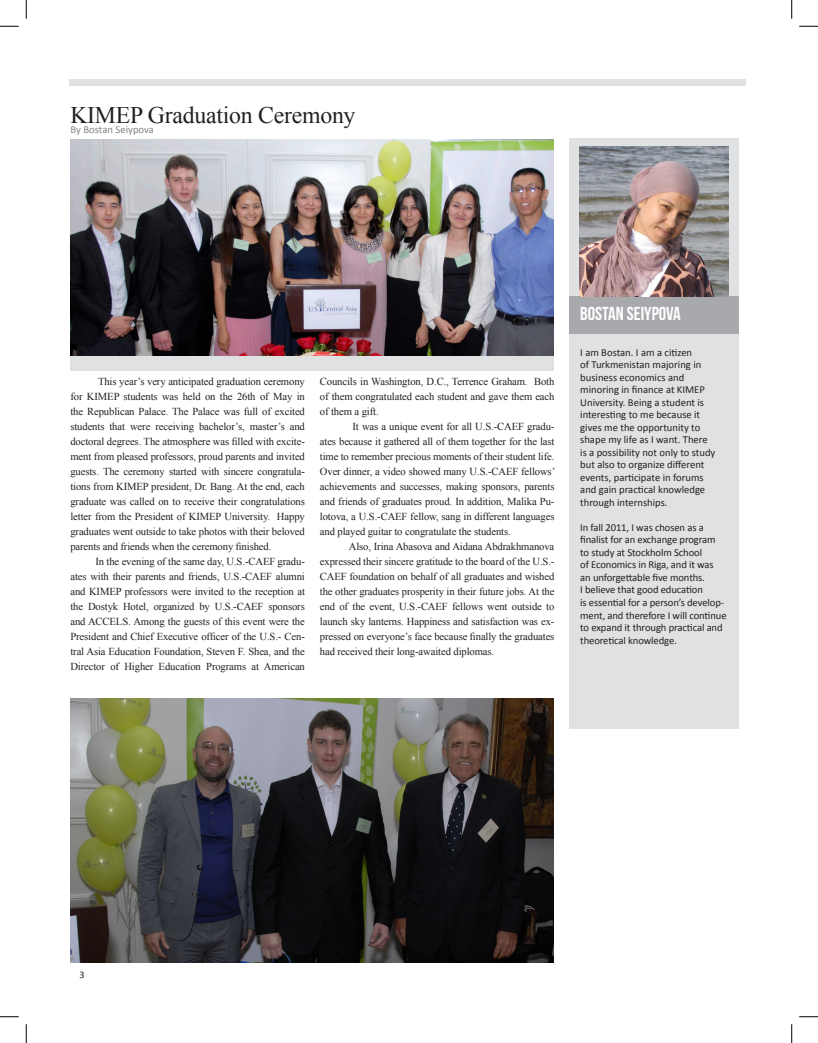
<style>
.page{position:relative;width:818px;height:1043px;background:#fff}
.page>*{position:absolute;margin:0;border:0;box-sizing:border-box;transform-origin:0 0}
.t1{font:23.75px "Times New Roman";letter-spacing:-.01em;color:#231f20}
.by_name{font:18.75px "Bebas Neue";color:#fff}
.TEXTMAIN{font:10.62px/15px "Times New Roman";letter-spacing:-.01em;color:#231f20;text-align:justify}
.TEXT{font:10.62px/12.5px "Calibri";letter-spacing:-.01em;color:#231f20}
.TEXT-2{font:10.62px "Calibri";color:#808285}
.t2{font:10px "Calibri";color:#231f20}
</style>
<div class="page">
<div style="left:569px;top:138px;width:169px;height:590px;background:#e0e1e3"></div>
<div style="left:569px;top:296px;width:169px;height:38px;background:#a8a9ad"></div>
<img style="left:579px;top:147px;width:149px;height:149px">
<img style="left:70px;top:139px;width:483px;height:218px">
<div style="left:70px;top:357px;width:484px;height:14px;background:#e0e1e3"></div>
<img style="left:70px;top:699px;width:484px;height:263px">
<div style="left:69px;top:79px;width:676px;height:7px;background:#e0e1e3"></div>
<svg style="left:0;top:25px;width:19px;height:2px"></svg>
<svg style="left:799px;top:25px;width:19px;height:2px"></svg>
<svg style="left:0;top:1016px;width:19px;height:1px"></svg>
<svg style="left:799px;top:1016px;width:19px;height:1px"></svg>
<svg style="left:25px;top:0;width:2px;height:19px"></svg>
<svg style="left:25px;top:1024px;width:2px;height:18px"></svg>
<svg style="left:791px;top:0;width:1px;height:19px"></svg>
<svg style="left:791px;top:1024px;width:1px;height:18px"></svg>
<p class="t1" style="left:70px;top:99px;width:286px">KIMEP Graduation Ceremony</p>
<p class="TEXT-2" style="left:70px;top:123px;width:85px">By Bostan Seiypova</p>
<p class="TEXTMAIN" style="left:70px;top:374px;width:236px;text-indent:28px">This year’s very anticipated graduation ceremony for KIMEP students was held on the 26th of May in the Republican Palace. The Palace was full of excited students that were receiving bachelor’s, master’s and doctoral degrees. The atmosphere was filled with excite&shy;ment from pleased professors, proud parents and invited guests. The ceremony started with sincere congratula&shy;tions from KIMEP president, Dr. Bang. At the end, each graduate was called on to receive their congratulations letter from the President of KIMEP University. Happy graduates went outside to take photos with their beloved parents and friends when the ceremony finished.</p>
<p class="TEXTMAIN" style="left:70px;top:554px;width:236px;text-indent:25px">In the evening of the same day, U.S.-CAEF gradu&shy;ates with their parents and friends, U.S.-CAEF alumni and KIMEP professors were invited to the reception at the Dostyk Hotel, organized by U.S.-CAEF sponsors and ACCELS. Among the guests of this event were the President and Chief Executive officer of the U.S.- Cen&shy;tral Asia Education Foundation, Steven F. Shea, and the Director of Higher Education Programs at American</p>
<p class="TEXTMAIN" style="left:320px;top:374px;width:236px">Councils in Washington, D.C., Terrence Graham. Both of them congratulated each student and gave them each of them a gift.</p>
<p class="TEXTMAIN" style="left:320px;top:419px;width:237px;text-indent:33px">It was a unique event for all U.S.-CAEF gradu&shy;ates because it gathered all of them together for the last time to remember precious moments of their student life.<br>Over dinner, a video showed many U.S.-CAEF fellows’ achievements and successes, making sponsors, parents and friends of graduates proud. In addition, Malika Pu&shy;lotova, a U.S.-CAEF fellow, sang in different languages and played guitar to congratulate the students.</p>
<p class="TEXTMAIN" style="left:320px;top:539px;width:236px;text-indent:29px">Also, Irina Abasova and Aidana Abdrakhmanova expressed their sincere gratitude to the board of the U.S.- CAEF foundation on behalf of all graduates and wished the other graduates prosperity in their future jobs. At the end of the event, U.S.-CAEF fellows went outside to launch sky lanterns. Happiness and satisfaction was ex&shy;pressed on everyone’s face because finally the graduates had received their long-awaited diplomas.</p>
<p class="by_name" style="left:580px;top:303px;width:102px">BOSTAN SEIYPOVA</p>
<p class="TEXT" style="left:580px;top:346px;width:113px">I am Bostan. I am a citizen</p>
<p class="TEXT" style="left:580px;top:358px;width:123px">of Turkmenistan majoring in</p>
<p class="TEXT" style="left:580px;top:371px;width:106px">business economics and</p>
<p class="TEXT" style="left:580px;top:383px;width:126px">minoring in finance at KIMEP</p>
<p class="TEXT" style="left:580px;top:396px;width:125px">University. Being a student is interesting to me because it</p>
<p class="TEXT" style="left:580px;top:421px;width:122px">gives me the opportunity to</p>
<p class="TEXT" style="left:580px;top:433px;width:129px">shape my life as I want. There</p>
<p class="TEXT" style="left:580px;top:446px;width:137px">is a possibility not only to study but also to organize different events, participate in forums</p>
<p class="TEXT" style="left:580px;top:483px;width:126px">and gain practical knowledge through internships.</p>
<p class="TEXT" style="left:580px;top:521px;width:125px">In fall 2011, I was chosen as a</p>
<p class="TEXT" style="left:580px;top:533px;width:137px">finalist for an exchange program</p>
<p class="TEXT" style="left:580px;top:546px;width:123px">to study at Stockholm School</p>
<p class="TEXT" style="left:580px;top:558px;width:135px">of Economics in Riga, and it was</p>
<p class="TEXT" style="left:580px;top:571px;width:126px">an unforgettable five months.</p>
<p class="TEXT" style="left:580px;top:583px;width:124px">I believe that good education</p>
<p class="TEXT" style="left:580px;top:596px;width:148px">is essential for a person’s develop&shy;ment, and therefore I will continue to expand it through practical and theoretical knowledge.</p>
<p class="t2" style="left:79px;top:968px;width:7px">3</p>
</div>
